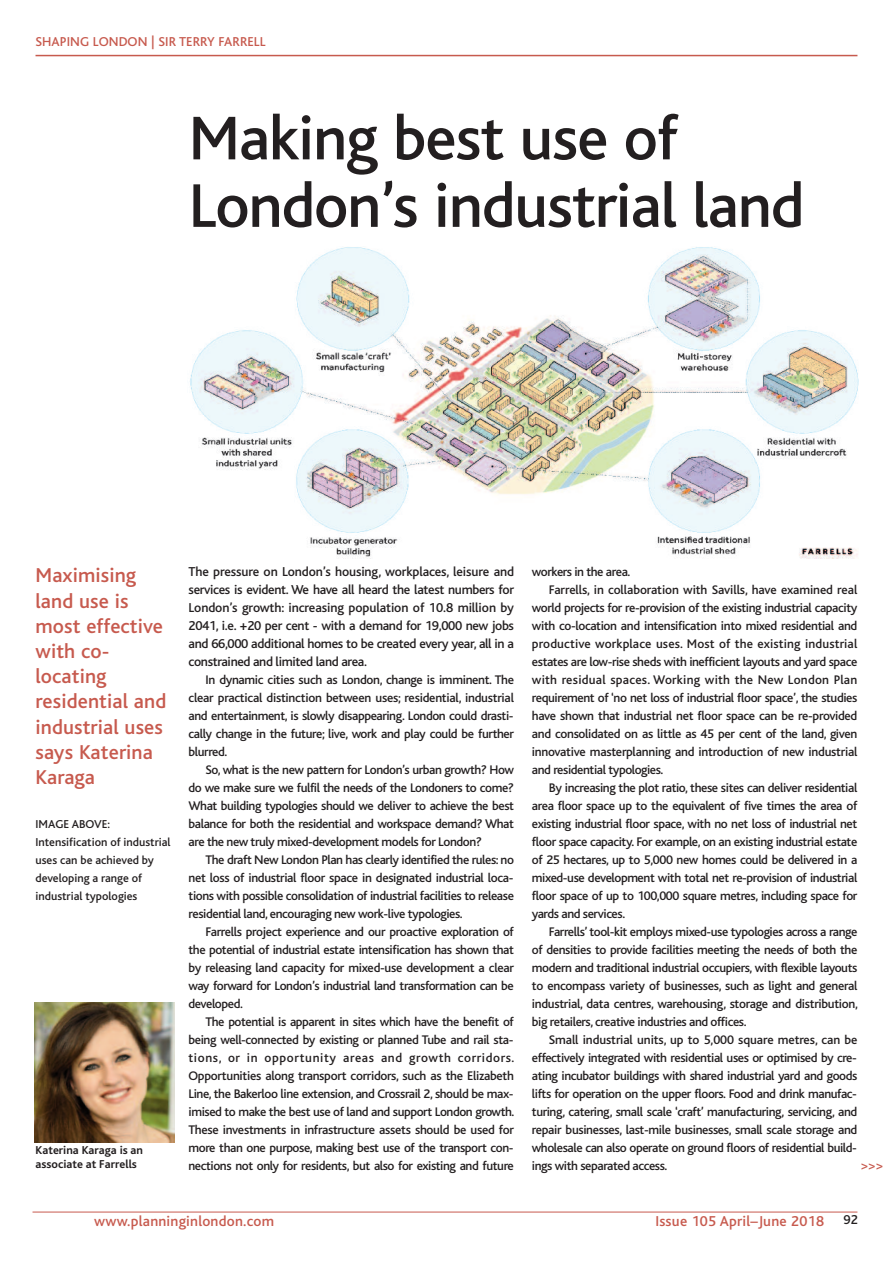
<style>
.page{position:relative;width:893px;height:1263px;background:#fff}
.page>*{position:absolute;margin:0;border:0;box-sizing:border-box;transform-origin:0 0}
.t1{font:500 64.5px/67.5px "Bliss";letter-spacing:-.015em;color:#231f20}
.t2{font:500 21px/25.2px "Bliss";letter-spacing:.005em;color:#c75a4e}
.t3{font:500 15px "Bliss";letter-spacing:.015em;color:#c75a4e}
.t4{font:500 13.5px/18px "Bliss";letter-spacing:-.025em;color:#231f20;text-align:justify}
.t5{font:500 13.5px "Bliss";letter-spacing:.005em;color:#c75a4e}
.t6{font:500 13.05px/18px "Bliss";letter-spacing:-.03em;color:#231f20;text-align:justify}
.t7{font:500 13.05px "Bliss";letter-spacing:-.005em;color:#231f20}
.t8{font:500 13.05px "Bliss";letter-spacing:.01em;color:#231f20}
.t9{font:500 13.05px "Bliss";letter-spacing:-.01em;color:#231f20}
.t10{font:500 13.05px "Bliss";letter-spacing:.02em;color:#231f20}
.t11{font:500 12px/18px "Bliss";color:#231f20}
.t12{font:700 12px/14.4px "Bliss";color:#231f20}
</style>
<div class="page">
<hr style="left:36px;top:55px;width:821px;height:1px;background:#c75a4e">
<hr style="left:33px;top:1212px;width:824px;height:1px;background:#c75a4e">
<img style="left:190px;top:247px;width:669px;height:311px">
<img style="left:34px;top:1002px;width:140px;height:141px">
<p class="t5" style="left:36px;top:37px;width:232px">SHAPING LONDON | SIR TERRY FARRELL</p>
<h1 class="t1" style="left:189px;top:112px;width:617px">Making best use of<br>London’s industrial land</h1>
<h2 class="t2" style="left:36px;top:565px;width:132px">Maximising land use is most effective with co&shy;locating residential and industrial uses says Katerina<br>Karaga</h2>
<p class="t11" style="left:36px;top:816px;width:137px">IMAGE ABOVE:<br>Intensification of industrial uses can be achieved by developing a range of industrial typologies</p>
<p class="t12" style="left:36px;top:1144px;width:109px">Katerina Karaga is an associate at Farrells</p>
<p class="t4" style="left:189px;top:564px;width:327px">The pressure on London’s housing, workplaces, leisure and services is evident. We have all heard the latest numbers for London’s growth: increasing population of 10.8 million by 2041, i.e. +20 per cent - with a demand for 19,000 new jobs and 66,000 additional homes to be created every year, all in a constrained and limited land area.</p>
<p class="t6" style="left:189px;top:672px;width:327px;text-indent:17px">In dynamic cities such as London, change is imminent. The clear practical distinction between uses; residential, industrial and entertainment, is slowly disappearing. London could drasti&shy;cally change in the future; live, work and play could be further blurred.</p>
<p class="t6" style="left:189px;top:762px;width:327px;text-indent:17px">So, what is the new pattern for London’s urban growth? How do we make sure we fulfil the needs of the Londoners to come?<br>What building typologies should we deliver to achieve the best balance for both the residential and workspace demand? What are the new truly mixed-development models for London?</p>
<p class="t6" style="left:189px;top:852px;width:327px;text-indent:17px">The draft New London Plan has clearly identified the rules: no net loss of industrial floor space in designated industrial loca&shy;tions with possible consolidation of industrial facilities to release residential land, encouraging new work-live typologies.</p>
<p class="t6" style="left:188px;top:924px;width:327px;text-indent:17px">Farrells project experience and our proactive exploration of the potential of industrial estate intensification has shown that by releasing land capacity for mixed-use development a clear way forward for London’s industrial land transformation can be developed.</p>
<p class="t6" style="left:188px;top:1014px;width:328px;text-indent:17px">The potential is apparent in sites which have the benefit of being well-connected by existing or planned Tube and rail sta&shy;tions, or in opportunity areas and growth corridors.<br>Opportunities along transport corridors, such as the Elizabeth Line, the Bakerloo line extension, and Crossrail 2, should be max&shy;imised to make the best use of land and support London growth.<br>These investments in infrastructure assets should be used for more than one purpose, making best use of the transport con&shy;nections not only for residents, but also for existing and future</p>
<p class="t6" style="left:532px;top:564px;width:100px">workers in the area.</p>
<p class="t7" style="left:549px;top:585px;width:310px">Farrells, in collaboration with Savills, have examined real</p>
<p class="t6" style="left:532px;top:600px;width:327px">world projects for re-provision of the existing industrial capacity</p>
<p class="t6" style="left:532px;top:618px;width:327px">with co-location and intensification into mixed residential and</p>
<p class="t8" style="left:532px;top:639px;width:327px">productive workplace uses. Most of the existing industrial</p>
<p class="t6" style="left:532px;top:654px;width:327px">estates are low-rise sheds with inefficient layouts and yard space</p>
<p class="t10" style="left:532px;top:675px;width:327px">with residual spaces. Working with the New London Plan</p>
<p class="t6" style="left:532px;top:690px;width:327px">requirement of ‘no net loss of industrial floor space’, the studies</p>
<p class="t6" style="left:532px;top:708px;width:327px">have shown that industrial net floor space can be re-provided</p>
<p class="t6" style="left:532px;top:726px;width:327px">and consolidated on as little as 45 per cent of the land, given</p>
<p class="t6" style="left:532px;top:744px;width:327px">innovative masterplanning and introduction of new industrial</p>
<p class="t6" style="left:532px;top:762px;width:133px">and residential typologies.</p>
<p class="t6" style="left:549px;top:780px;width:310px">By increasing the plot ratio, these sites can deliver residential</p>
<p class="t6" style="left:532px;top:798px;width:327px">area floor space up to the equivalent of five times the area of</p>
<p class="t6" style="left:532px;top:816px;width:327px">existing industrial floor space, with no net loss of industrial net</p>
<p class="t6" style="left:532px;top:834px;width:327px">floor space capacity. For example, on an existing industrial estate</p>
<p class="t6" style="left:532px;top:852px;width:327px">of 25 hectares, up to 5,000 new homes could be delivered in a</p>
<p class="t6" style="left:532px;top:870px;width:327px">mixed-use development with total net re-provision of industrial</p>
<p class="t6" style="left:532px;top:888px;width:327px">floor space of up to 100,000 square metres, including space for</p>
<p class="t6" style="left:532px;top:906px;width:95px">yards and services.</p>
<p class="t6" style="left:549px;top:924px;width:310px">Farrells’ tool-kit employs mixed-use typologies across a range</p>
<p class="t6" style="left:532px;top:942px;width:327px">of densities to provide facilities meeting the needs of both the</p>
<p class="t6" style="left:532px;top:960px;width:327px">modern and traditional industrial occupiers, with flexible layouts</p>
<p class="t6" style="left:532px;top:978px;width:327px">to encompass variety of businesses, such as light and general</p>
<p class="t6" style="left:532px;top:996px;width:327px">industrial, data centres, warehousing, storage and distribution,</p>
<p class="t6" style="left:532px;top:1014px;width:216px">big retailers, creative industries and offices.</p>
<p class="t9" style="left:549px;top:1035px;width:310px">Small industrial units, up to 5,000 square metres, can be</p>
<p class="t6" style="left:532px;top:1050px;width:326px">effectively integrated with residential uses or optimised by cre-</p>
<p class="t6" style="left:532px;top:1068px;width:327px">ating incubator buildings with shared industrial yard and goods</p>
<p class="t6" style="left:532px;top:1086px;width:326px">lifts for operation on the upper floors. Food and drink manufac-</p>
<p class="t6" style="left:532px;top:1104px;width:327px">turing, catering, small scale ‘craft’ manufacturing, servicing, and</p>
<p class="t6" style="left:532px;top:1122px;width:327px">repair businesses, last-mile businesses, small scale storage and</p>
<p class="t6" style="left:532px;top:1140px;width:326px">wholesale can also operate on ground floors of residential build-</p>
<p class="t6" style="left:532px;top:1158px;width:137px">ings with separated access.</p>
<p class="t5" style="left:860px;top:1161px;width:24px">&gt;&gt;&gt;</p>
<p class="t3" style="left:94px;top:1216px;width:181px">www.planninginlondon.com</p>
<p class="t3" style="left:655px;top:1216px;width:170px">Issue 105 April–June 2018</p>
<p class="t4" style="left:843px;top:1212px;width:16px">92</p>
</div>
